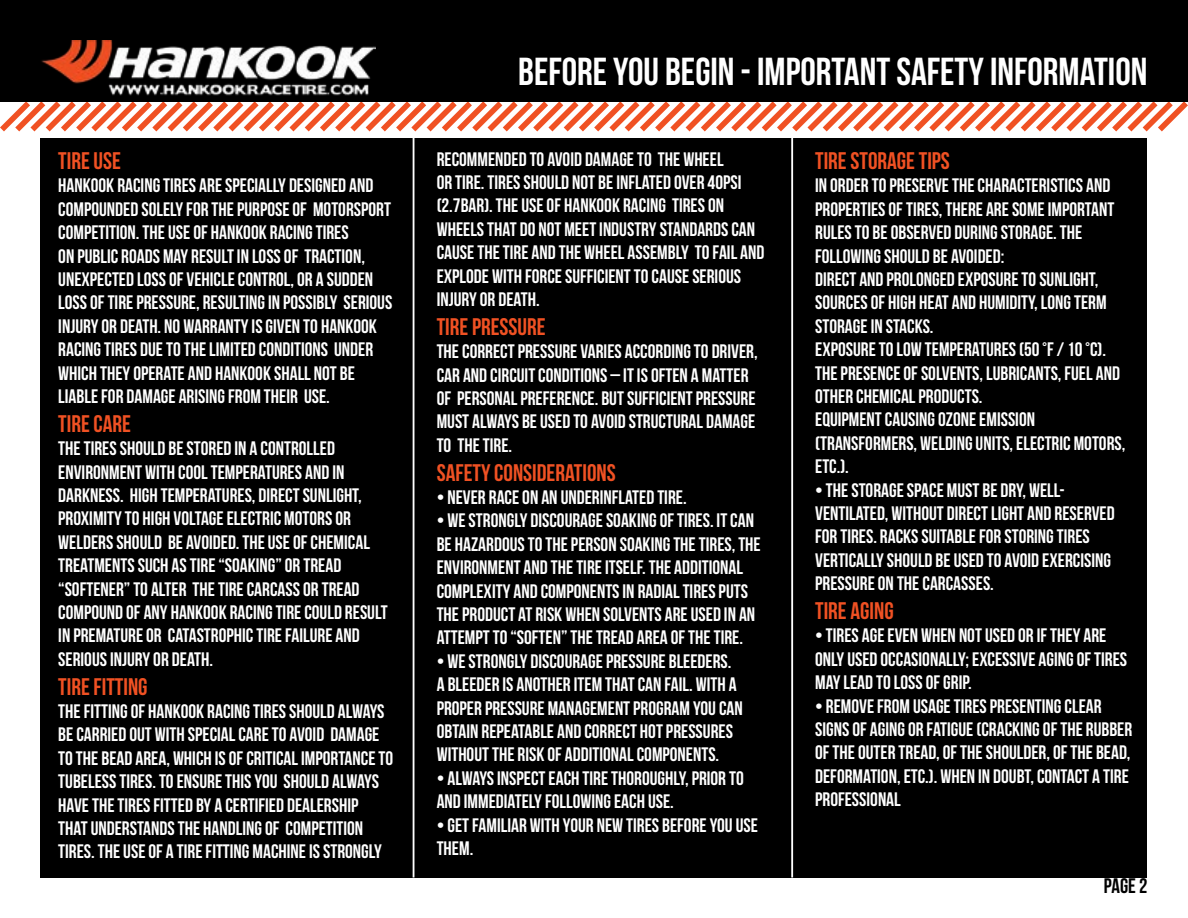
<style>
.page{position:relative;width:1188px;height:918px;background:#fff}
.page>*{position:absolute;margin:0;border:0;box-sizing:border-box;transform-origin:0 0}
.t1{font:39px "Bebas Neue";color:#fff}
.t2{font:24px "Bebas Neue";color:#f05123}
.t3{font:21px "Bebas Neue";color:#000}
.t4{font:19.5px/23.4px "Bebas Neue";color:#fff}
</style>
<div class="page">
<svg style="left:0;top:101px;width:1188px;height:31px"></svg>
<div style="left:0;top:0;width:1188px;height:101px;background:#000"></div>
<img style="left:41px;top:40px;width:335px;height:56px">
<div style="left:40px;top:138px;width:1108px;height:740px;background:#000"></div>
<hr style="left:413px;top:138px;width:1px;height:740px;background:#fff">
<hr style="left:791px;top:138px;width:2px;height:740px;background:#fff">
<p class="t2" style="left:58px;top:147px;width:64px">TIRE USE</p>
<p class="t4" style="left:58px;top:174px;width:336px">HANKOOK RACING TIRES ARE SPECIALLY DESIGNED AND COMPOUNDED SOLELY FOR THE PURPOSE OF MOTORSPORT COMPETITION. THE USE OF HANKOOK RACING TIRES<br>ON PUBLIC ROADS MAY RESULT IN LOSS OF TRACTION, UNEXPECTED LOSS OF VEHICLE CONTROL, OR A SUDDEN LOSS OF TIRE PRESSURE, RESULTING IN POSSIBLY SERIOUS INJURY OR DEATH. NO WARRANTY IS GIVEN TO HANKOOK RACING TIRES DUE TO THE LIMITED CONDITIONS UNDER WHICH THEY OPERATE AND HANKOOK SHALL NOT BE LIABLE FOR DAMAGE ARISING FROM THEIR USE.</p>
<p class="t2" style="left:58px;top:410px;width:74px">TIRE CARE</p>
<p class="t4" style="left:58px;top:436px;width:331px">THE TIRES SHOULD BE STORED IN A CONTROLLED ENVIRONMENT WITH COOL TEMPERATURES AND IN DARKNESS. HIGH TEMPERATURES, DIRECT SUNLIGHT, PROXIMITY TO HIGH VOLTAGE ELECTRIC MOTORS OR WELDERS SHOULD BE AVOIDED. THE USE OF CHEMICAL TREATMENTS SUCH AS TIRE “SOAKING” OR TREAD “SOFTENER” TO ALTER THE TIRE CARCASS OR TREAD COMPOUND OF ANY HANKOOK RACING TIRE COULD RESULT IN PREMATURE OR CATASTROPHIC TIRE FAILURE AND SERIOUS INJURY OR DEATH.</p>
<p class="t2" style="left:58px;top:673px;width:91px">TIRE FITTING</p>
<p class="t4" style="left:58px;top:699px;width:336px">THE FITTING OF HANKOOK RACING TIRES SHOULD ALWAYS BE CARRIED OUT WITH SPECIAL CARE TO AVOID DAMAGE TO THE BEAD AREA, WHICH IS OF CRITICAL IMPORTANCE TO TUBELESS TIRES. TO ENSURE THIS YOU SHOULD ALWAYS HAVE THE TIRES FITTED BY A CERTIFIED DEALERSHIP<br>THAT UNDERSTANDS THE HANDLING OF COMPETITION TIRES. THE USE OF A TIRE FITTING MACHINE IS STRONGLY</p>
<h1 class="t1" style="left:518px;top:50px;width:631px">BEFORE YOU BEGIN - IMPORTANT SAFETY INFORMATION</h1>
<p class="t4" style="left:437px;top:147px;width:329px">RECOMMENDED TO AVOID DAMAGE TO THE WHEEL<br>OR TIRE. TIRES SHOULD NOT BE INFLATED OVER 40PSI (2.7BAR). THE USE OF HANKOOK RACING TIRES ON WHEELS THAT DO NOT MEET INDUSTRY STANDARDS CAN CAUSE THE TIRE AND THE WHEEL ASSEMBLY TO FAIL AND EXPLODE WITH FORCE SUFFICIENT TO CAUSE SERIOUS INJURY OR DEATH.</p>
<p class="t2" style="left:437px;top:313px;width:110px">TIRE PRESSURE</p>
<p class="t4" style="left:437px;top:339px;width:322px">THE CORRECT PRESSURE VARIES ACCORDING TO DRIVER, CAR AND CIRCUIT CONDITIONS – IT IS OFTEN A MATTER OF PERSONAL PREFERENCE. BUT SUFFICIENT PRESSURE MUST ALWAYS BE USED TO AVOID STRUCTURAL DAMAGE TO THE TIRE.</p>
<p class="t2" style="left:437px;top:459px;width:181px">SAFETY CONSIDERATIONS</p>
<p class="t4" style="left:437px;top:485px;width:251px">• NEVER RACE ON AN UNDERINFLATED TIRE.</p>
<p class="t4" style="left:437px;top:509px;width:326px">• WE STRONGLY DISCOURAGE SOAKING OF TIRES. IT CAN BE HAZARDOUS TO THE PERSON SOAKING THE TIRES, THE ENVIRONMENT AND THE TIRE ITSELF. THE ADDITIONAL COMPLEXITY AND COMPONENTS IN RADIAL TIRES PUTS THE PRODUCT AT RISK WHEN SOLVENTS ARE USED IN AN ATTEMPT TO “SOFTEN” THE TREAD AREA OF THE TIRE.</p>
<p class="t4" style="left:437px;top:649px;width:308px">• WE STRONGLY DISCOURAGE PRESSURE BLEEDERS.<br>A BLEEDER IS ANOTHER ITEM THAT CAN FAIL. WITH A PROPER PRESSURE MANAGEMENT PROGRAM YOU CAN OBTAIN REPEATABLE AND CORRECT HOT PRESSURES WITHOUT THE RISK OF ADDITIONAL COMPONENTS.</p>
<p class="t4" style="left:437px;top:766px;width:309px">• ALWAYS INSPECT EACH TIRE THOROUGHLY, PRIOR TO<br>AND IMMEDIATELY FOLLOWING EACH USE.</p>
<p class="t4" style="left:437px;top:813px;width:323px">• GET FAMILIAR WITH YOUR NEW TIRES BEFORE YOU USE<br>THEM.</p>
<p class="t2" style="left:815px;top:147px;width:136px">TIRE STORAGE TIPS</p>
<p class="t4" style="left:815px;top:174px;width:312px">IN ORDER TO PRESERVE THE CHARACTERISTICS AND PROPERTIES OF TIRES, THERE ARE SOME IMPORTANT RULES TO BE OBSERVED DURING STORAGE. THE FOLLOWING SHOULD BE AVOIDED:<br>DIRECT AND PROLONGED EXPOSURE TO SUNLIGHT, SOURCES OF HIGH HEAT AND HUMIDITY, LONG TERM STORAGE IN STACKS.<br>EXPOSURE TO LOW TEMPERATURES (50 °F / 10 °C).<br>THE PRESENCE OF SOLVENTS, LUBRICANTS, FUEL AND OTHER CHEMICAL PRODUCTS.<br>EQUIPMENT CAUSING OZONE EMISSION (TRANSFORMERS, WELDING UNITS, ELECTRIC MOTORS, ETC.).</p>
<p class="t4" style="left:815px;top:478px;width:301px">• THE STORAGE SPACE MUST BE DRY, WELL-VENTILATED, WITHOUT DIRECT LIGHT AND RESERVED FOR TIRES. RACKS SUITABLE FOR STORING TIRES VERTICALLY SHOULD BE USED TO AVOID EXERCISING PRESSURE ON THE CARCASSES.</p>
<p class="t2" style="left:815px;top:597px;width:80px">TIRE AGING</p>
<p class="t4" style="left:815px;top:624px;width:313px">• TIRES AGE EVEN WHEN NOT USED OR IF THEY ARE<br>ONLY USED OCCASIONALLY; EXCESSIVE AGING OF TIRES<br>MAY LEAD TO LOSS OF GRIP.</p>
<p class="t4" style="left:815px;top:694px;width:319px">• REMOVE FROM USAGE TIRES PRESENTING CLEAR SIGNS OF AGING OR FATIGUE (CRACKING OF THE RUBBER OF THE OUTER TREAD, OF THE SHOULDER, OF THE BEAD, DEFORMATION, ETC.). WHEN IN DOUBT, CONTACT A TIRE PROFESSIONAL</p>
<p class="t3" style="left:1104px;top:874px;width:45px">PAGE 2</p>
</div>
